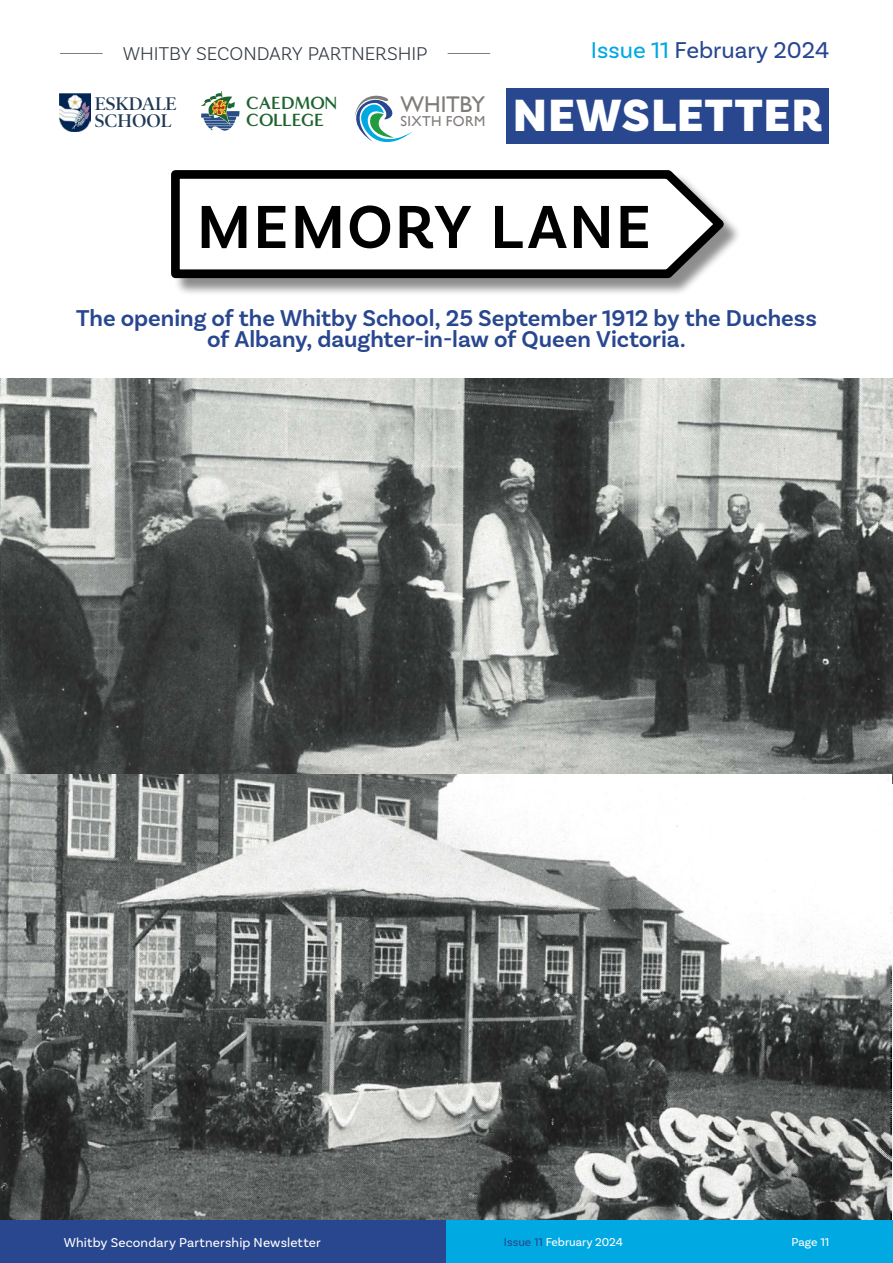
<style>
.page{position:relative;width:893px;height:1263px;background:#fff}
.page>*{position:absolute;margin:0;border:0;box-sizing:border-box;transform-origin:0 0}
.Body_off_grid{font:600 63.75px "Basic Sans";letter-spacing:.035em;color:#000}
.t1{font:900 47.4px "Basic Sans";letter-spacing:.03em;color:#fff}
._1st_para{font:600 24px/21px "Basic Sans";color:#28478f;text-align:center}
.t2{font:24px "Basic Sans";color:#28478f}
.t3{font:22.8px "Gill Sans";letter-spacing:-.015em;color:#807c7a}
.t4{font:300 19.5px "Basic Sans";letter-spacing:-.005em;color:#343c45}
.t5{font:600 18.45px/17.4px "Poynter OS Disp";color:#1f3854}
.t6{font:700 18.15px/17px "Minerva Modern";letter-spacing:-.005em;color:#1e642f}
.t7{font:14.4px "Gill Sans";letter-spacing:.025em;color:#807c7a}
.t8{font:13.5px "Basic Sans";letter-spacing:.01em;color:#fff}
.t9{font:12px "Basic Sans";color:#fff}
.s1{color:#00a9e2}
.s2{color:#28478f}
</style>
<div class="page">
<svg style="left:201px;top:91px;width:39px;height:40px"></svg>
<svg style="left:354px;top:95px;width:59px;height:48px"></svg>
<img style="left:60px;top:93px;width:31px;height:39px">
<div style="left:507px;top:88px;width:322px;height:55px;background:#28478f"></div>
<hr style="left:60px;top:53px;width:43px;height:1px;background:#807c7a">
<hr style="left:448px;top:53px;width:42px;height:1px;background:#807c7a">
<div style="left:173px;top:172px;width:568px;height:124px;background:#000;opacity:.45"></div>
<svg style="left:171px;top:170px;width:561px;height:112px"></svg>
<img style="left:0;top:378px;width:893px;height:405px">
<img style="left:0;top:775px;width:891px;height:445px">
<div style="left:0;top:1220px;width:446px;height:43px;background:#28478f"></div>
<div style="left:446px;top:1220px;width:447px;height:43px;background:#00a9e2"></div>
<p class="t4" style="left:123px;top:42px;width:306px">WHITBY SECONDARY PARTNERSHIP</p>
<p class="t2" style="left:591px;top:36px;width:240px"><span class="s1">Issue 11</span> February 2024</p>
<p class="t6" style="left:246px;top:95px;width:92px">CAEDMON<br>COLLEGE</p>
<p class="t3" style="left:401px;top:91px;width:86px">WHITBY</p>
<p class="t5" style="left:95px;top:95px;width:83px">ESKDALE<br>SCHOOL</p>
<h2 class="t1" style="left:513px;top:87px;width:311px">NEWSLETTER</h2>
<p class="t7" style="left:401px;top:113px;width:86px">SIXTH FORM</p>
<p class="Body_off_grid" style="left:197px;top:188px;width:455px">MEMORY LANE</p>
<p class="_1st_para" style="left:76px;top:308px;width:742px">The opening of the Whitby School, 25 September 1912 by the Duchess of Albany, daughter-in-law of Queen Victoria.</p>
<p class="t8" style="left:64px;top:1234px;width:259px">Whitby Secondary Partnership Newsletter</p>
<p class="t9" style="left:504px;top:1234px;width:121px"><span class="s2">Issue 11</span> February 2024</p>
<p class="t9" style="left:791px;top:1234px;width:39px">Page 11</p>
</div>
